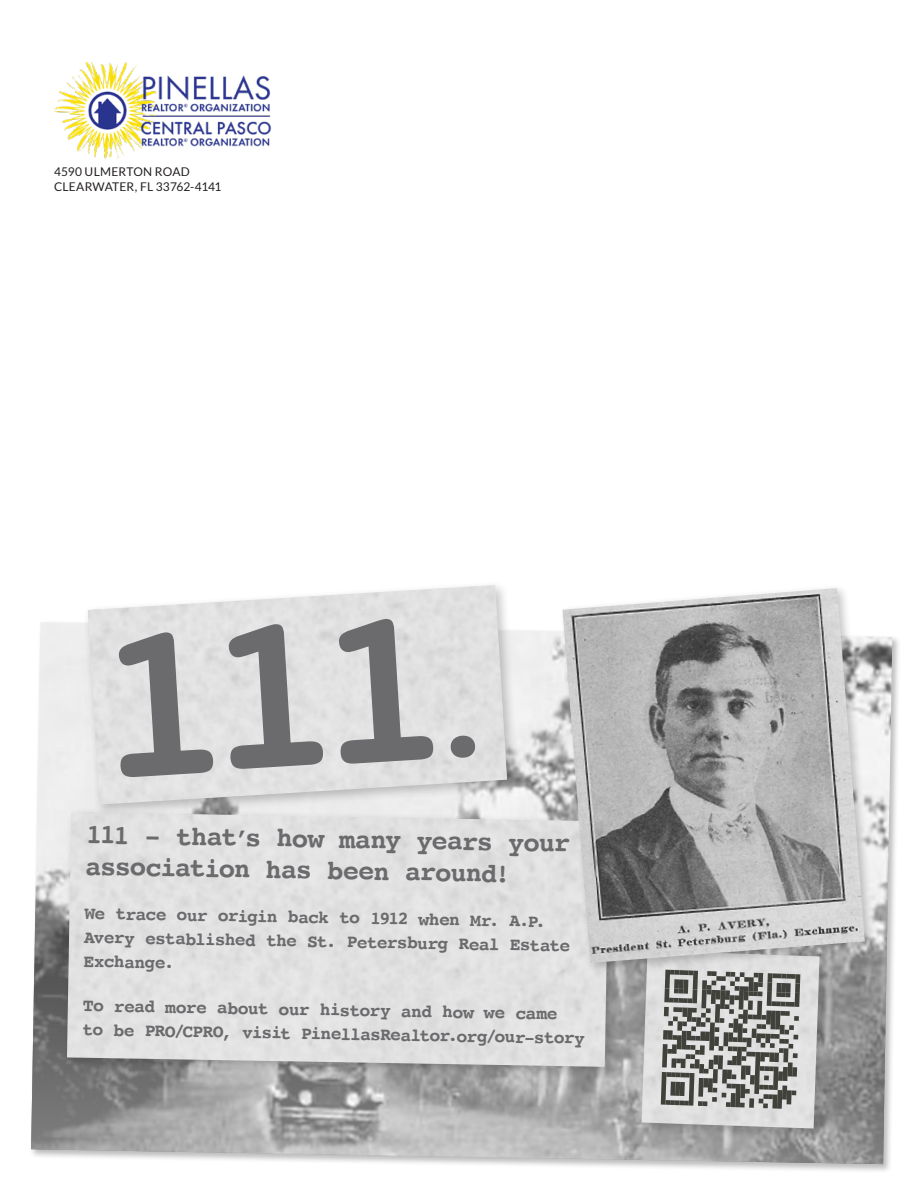
<style>
.page{position:relative;width:918px;height:1188px;background:#fff}
.page>*{position:absolute;margin:0;border:0;box-sizing:border-box;transform-origin:0 0}
.Name{font:700 225px "Courier";color:#6b6b6e}
.Name-2{font:700 27px/31.5px "Courier";color:#6b6b6e}
.Name-3{font:700 18px/24px "Courier";color:#6b6b6e}
.t1{font:12px "Lato";letter-spacing:.01em;color:#231f20}
.s1{font-size:120px}
</style>
<div class="page">
<div style="left:29px;top:620px;width:872px;height:553px;background:#231f20;opacity:.3"></div>
<svg style="left:31px;top:622px;width:861px;height:542px;background:#b4b4b4"></svg>
<div style="left:636px;top:945px;width:196px;height:196px;background:#231f20;opacity:.25"></div>
<img style="left:642px;top:974px;width:178px;height:155px">
<svg style="left:661px;top:974px;width:139px;height:135px;background:#929390"></svg>
<div style="left:62px;top:807px;width:560px;height:273px;background:#231f20;opacity:.25"></div>
<div style="left:67px;top:812px;width:542px;height:255px;background:#e1e1e1"></div>
<div style="left:83px;top:580px;width:437px;height:237px;background:#231f20;opacity:.25"></div>
<img style="left:88px;top:585px;width:419px;height:220px">
<div style="left:558px;top:584px;width:318px;height:390px;background:#231f20;opacity:.25"></div>
<img style="left:563px;top:588px;width:302px;height:375px">
<img style="left:54px;top:61px;width:218px;height:98px">
<p class="t1" style="left:54px;top:165px;width:137px">4590 ULMERTON ROAD</p>
<p class="t1" style="left:54px;top:180px;width:169px">CLEARWATER, FL 33762-4141</p>
<p class="Name" style="left:81px;top:528px;width:404px;rotate:-4deg">111<span class="s1">.</span></p>
<p class="Name-2" style="left:86px;top:818px;width:486px;rotate:1deg">111 - that’s how many years your association has been around!</p>
<p class="Name-3" style="left:85px;top:900px;width:488px;rotate:1deg">We trace our origin back to 1912 when Mr. A.P.<br>Avery established the St. Petersburg Real Estate<br>Exchange.</p>
<p class="Name-3" style="left:83px;top:993px;width:504px;rotate:1deg">To read more about our history and how we came<br>to be PRO/CPRO, visit PinellasRealtor.org/our-story</p>
</div>
